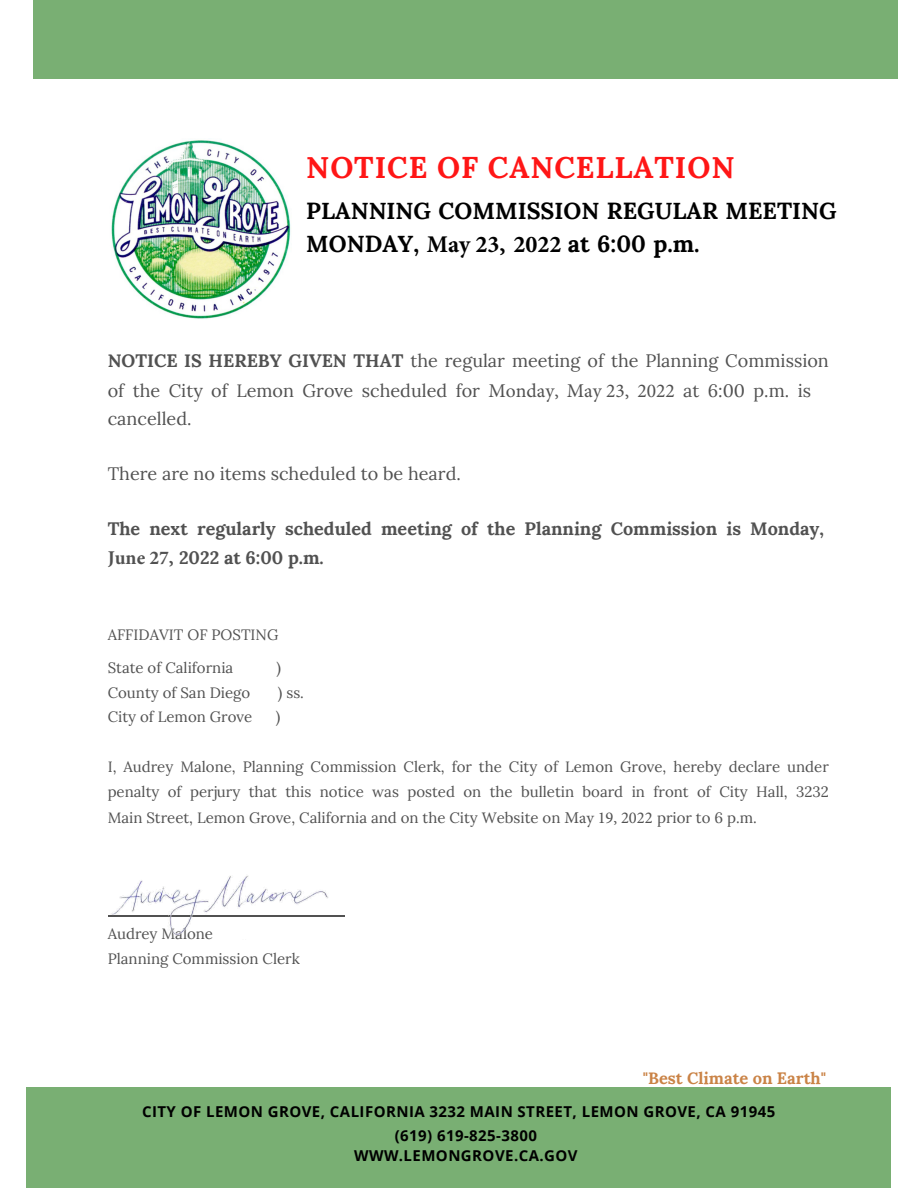
<style>
.page{position:relative;width:918px;height:1188px;background:#fff}
.page>*{position:absolute;margin:0;border:0;box-sizing:border-box;transform-origin:0 0}
.t1{font:700 30px "Lora";letter-spacing:.03em;color:#ff1616}
.t2{font:700 23.25px/32.4px "Lora";color:#000}
.t3{font:18px/28.7px "Lora";color:#515151}
.t4{font:700 18px/29.1px "Lora";color:#515151}
.t5{font:700 16.5px "Lora";color:#ca8346}
.t6{font:15px/32.7px "Lora";color:#515151}
.t7{font:700 15px "Open Sans";letter-spacing:.03em;color:#000}
.s1{font-family:"Minion Pro";font-size:24px}
.s2{font-weight:700}
.s3{font-family:"Minion Pro";font-size:19.5px}
.s4{font-family:"Minion Pro";font-size:16.5px}
</style>
<div class="page">
<div style="left:27px;top:1088px;width:864px;height:100px;background:#79af73"></div>
<div style="left:34px;top:0;width:864px;height:79px;background:#79af73"></div>
<img style="left:111px;top:140px;width:180px;height:179px">
<hr style="left:108px;top:915px;width:236px;height:1px;background:#515151">
<img style="left:108px;top:875px;width:223px;height:61px">
<p class="t1" style="left:306px;top:148px;width:430px">NOTICE OF CANCELLATION</p>
<p class="t2" style="left:306px;top:195px;width:532px">PLANNING COMMISSION REGULAR MEETING<br>MONDAY, <span class="s1">May 23, 2022</span> at 6:00 p.m.</p>
<p class="t3" style="left:108px;top:347px;width:723px"><span class="s2">NOTICE IS HEREBY GIVEN THAT</span> the regular meeting of the Planning Commission of the City of Lemon Grove scheduled for <span class="s3">Monday, May 23, 2022</span> at 6:00 p.m. is cancelled.</p>
<p class="t3" style="left:108px;top:459px;width:355px">There are no items scheduled to be heard.</p>
<p class="t4" style="left:108px;top:514px;width:718px">The next regularly scheduled meeting of the Planning Commission is Monday,<br><span class="s3">June 27,</span> 2022 at 6:00 p.m.</p>
<p class="t6" style="left:108px;top:618px;width:172px">AFFIDAVIT OF POSTING<br>State of California</p>
<p class="t6" style="left:277px;top:651px;width:6px">)</p>
<p class="t6" style="left:108px;top:676px;width:144px">County of San Diego</p>
<p class="t6" style="left:278px;top:676px;width:28px">) ss.</p>
<p class="t6" style="left:108px;top:701px;width:146px">City of Lemon Grove</p>
<p class="t6" style="left:276px;top:701px;width:6px">)</p>
<p class="t6" style="left:108px;top:754px;width:723px;line-height:24.8px">I, Audrey Malone, Planning Commission Clerk, for the City of Lemon Grove, hereby declare under penalty of perjury that this notice was posted on the bulletin board in front of City Hall, 3232</p>
<p class="t6" style="left:108px;top:801px;width:651px">Main Street, Lemon Grove, California and on the City Website on <span class="s4">May 19, 2022</span> prior to 6 p.m.</p>
<p class="t6" style="left:108px;top:917px;width:107px">Audrey Malone</p>
<p class="t6" style="left:108px;top:942px;width:194px">Planning Commission Clerk</p>
<p class="t5" style="left:643px;top:1067px;width:185px">"Best Climate on Earth"</p>
<p class="t7" style="left:142px;top:1101px;width:635px">CITY OF LEMON GROVE, CALIFORNIA 3232 MAIN STREET, LEMON GROVE, CA 91945</p>
<p class="t7" style="left:395px;top:1125px;width:144px">(619) 619-825-3800</p>
<p class="t7" style="left:354px;top:1145px;width:225px">WWW.LEMONGROVE.CA.GOV</p>
</div>
